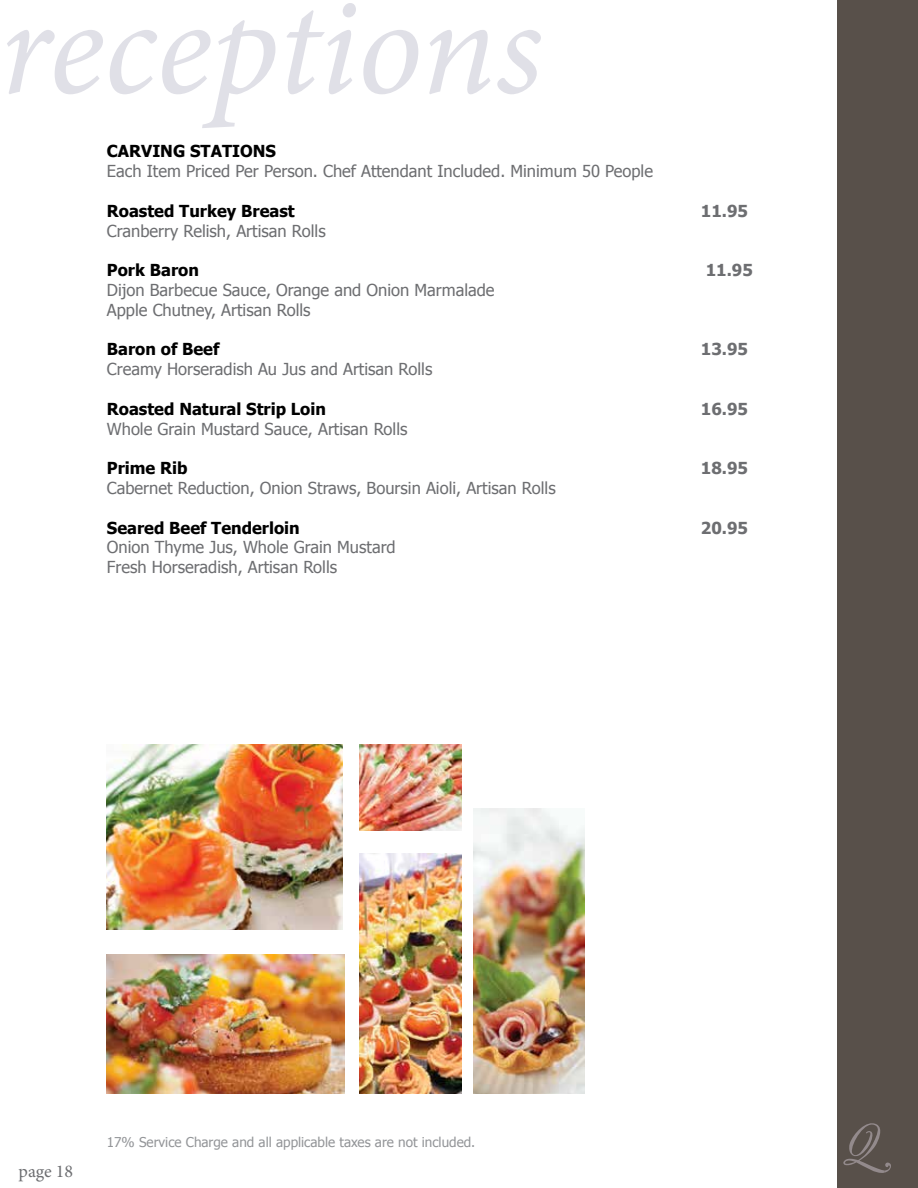
<style>
.page{position:relative;width:918px;height:1188px;background:#fff}
.page>*{position:absolute;margin:0;border:0;box-sizing:border-box;transform-origin:0 0}
.t1{font:italic 139.8px "Minion Pro";letter-spacing:-.005em;color:#e0e0e7}
.t2{font:18px "Minion Pro";letter-spacing:-.005em;color:#6d6e71}
.t3{font:16.5px/19.8px "Tahoma";color:#6d6e71}
.t4{font:700 16.5px "Tahoma";color:#000}
.t5{font:700 16.5px "Tahoma";color:#6d6e71}
.t6{font:13.5px "Tahoma";color:#939598}
</style>
<div class="page">
<div style="left:837px;top:0;width:81px;height:1188px;background:#58504a"></div>
<img style="left:107px;top:745px;width:235px;height:184px">
<img style="left:107px;top:954px;width:238px;height:140px">
<img style="left:360px;top:854px;width:101px;height:239px">
<img style="left:360px;top:745px;width:101px;height:85px">
<img style="left:474px;top:809px;width:110px;height:284px">
<svg style="left:843px;top:1123px;width:48px;height:50px"></svg>
<h1 class="t1" style="left:0;top:-47px;width:544px">receptions</h1>
<p class="t4" style="left:107px;top:140px;width:171px">CARVING STATIONS</p>
<p class="t3" style="left:107px;top:160px;width:548px">Each Item Priced Per Person. Chef Attendant Included. Minimum 50 People</p>
<p class="t4" style="left:107px;top:199px;width:189px">Roasted Turkey Breast</p>
<p class="t5" style="left:701px;top:199px;width:49px">11.95</p>
<p class="t3" style="left:107px;top:220px;width:220px">Cranberry Relish, Artisan Rolls</p>
<p class="t4" style="left:107px;top:259px;width:94px">Pork Baron</p>
<p class="t5" style="left:706px;top:259px;width:49px">11.95</p>
<p class="t3" style="left:107px;top:279px;width:389px">Dijon Barbecue Sauce, Orange and Onion Marmalade<br>Apple Chutney, Artisan Rolls</p>
<p class="t4" style="left:107px;top:338px;width:114px">Baron of Beef</p>
<p class="t5" style="left:701px;top:338px;width:49px">13.95</p>
<p class="t3" style="left:107px;top:358px;width:327px">Creamy Horseradish Au Jus and Artisan Rolls</p>
<p class="t4" style="left:107px;top:397px;width:221px">Roasted Natural Strip Loin</p>
<p class="t5" style="left:701px;top:397px;width:49px">16.95</p>
<p class="t3" style="left:107px;top:418px;width:302px">Whole Grain Mustard Sauce, Artisan Rolls</p>
<p class="t4" style="left:107px;top:457px;width:82px">Prime Rib</p>
<p class="t5" style="left:701px;top:457px;width:49px">18.95</p>
<p class="t3" style="left:107px;top:477px;width:450px">Cabernet Reduction, Onion Straws, Boursin Aioli, Artisan Rolls</p>
<p class="t4" style="left:107px;top:516px;width:194px">Seared Beef Tenderloin</p>
<p class="t5" style="left:701px;top:516px;width:49px">20.95</p>
<p class="t3" style="left:107px;top:537px;width:290px">Onion Thyme Jus, Whole Grain Mustard<br>Fresh Horseradish, Artisan Rolls</p>
<p class="t2" style="left:19px;top:1159px;width:56px">page 18</p>
<p class="t6" style="left:107px;top:1133px;width:370px">17% Service Charge and all applicable taxes are not included.</p>
</div>
